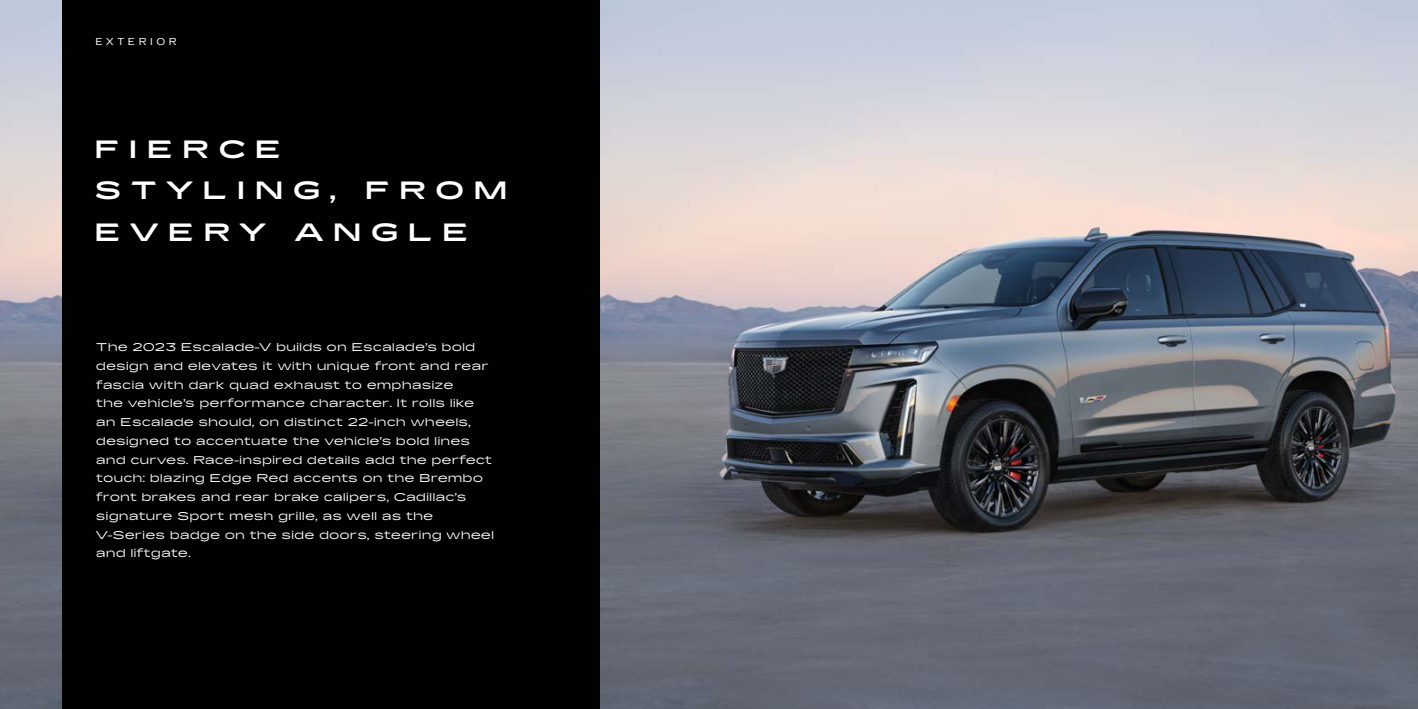
<style>
.page{position:relative;width:1418px;height:709px;background:#fff}
.page>*{position:absolute;margin:0;border:0;box-sizing:border-box;transform-origin:0 0}
.t1{font:700 expanded 25px/41.2px "Cadillac Gothic";letter-spacing:.35em;color:#fff}
.t2{font:expanded 11.25px/18.8px "Cadillac Gothic";color:#fff}
.t3{font:10px "Cadillac Gothic";letter-spacing:.35em;color:#fff}
</style>
<div class="page">
<img style="left:600px;top:0;width:817px;height:709px">
<img style="left:0;top:0;width:62px;height:709px">
<div style="left:62px;top:0;width:538px;height:709px;background:#000101"></div>
<p class="t3" style="left:95px;top:36px;width:83px">EXTERIOR</p>
<h1 class="t1" style="left:94px;top:129px;width:415px">FIERCE<br>STYLING, FROM<br>EVERY ANGLE</h1>
<p class="t2" style="left:96px;top:338px;width:400px">The 2023 Escalade-V builds on Escalade’s bold design and elevates it with unique front and rear fascia with dark quad exhaust to emphasize<br>the vehicle’s performance character. It rolls like an Escalade should, on distinct 22-inch wheels, designed to accentuate the vehicle’s bold lines and curves. Race-inspired details add the perfect touch: blazing Edge Red accents on the Brembo front brakes and rear brake calipers, Cadillac’s signature Sport mesh grille, as well as the V-Series badge on the side doors, steering wheel and liftgate.</p>
</div>
